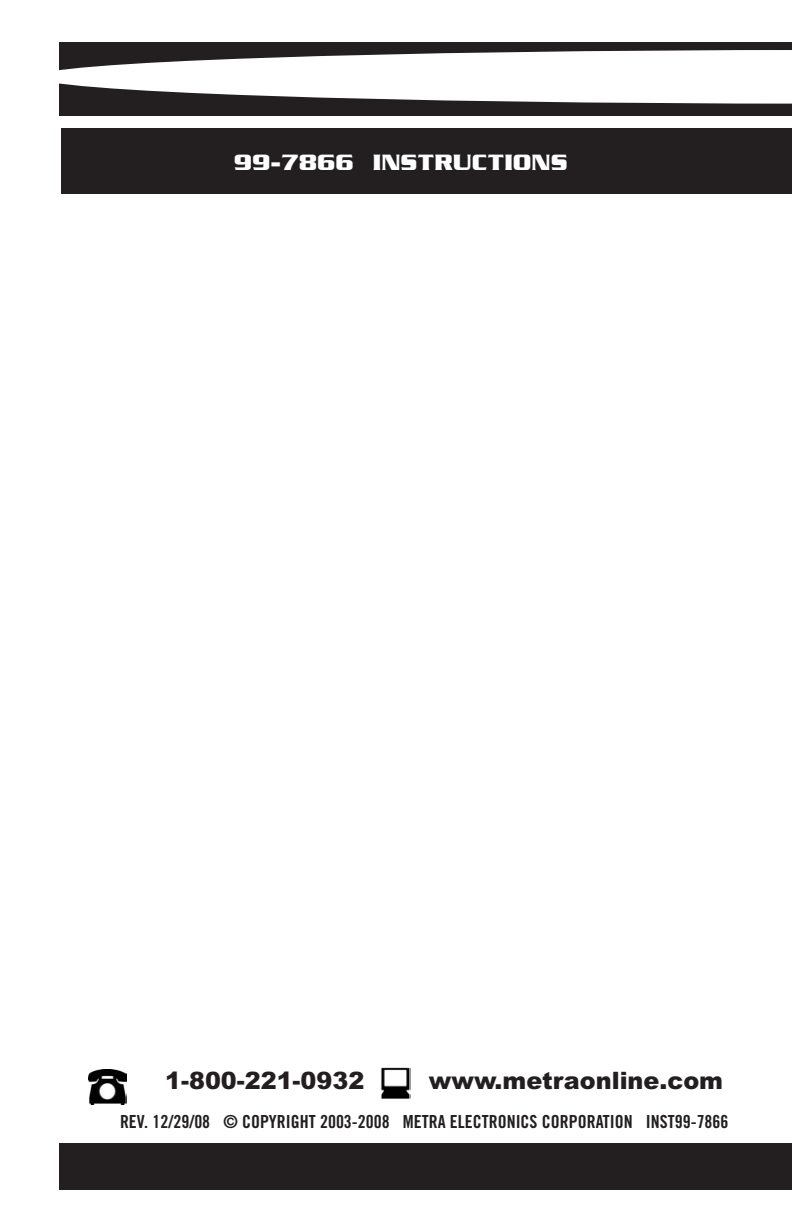
<style>
.page{position:relative;width:792px;height:1224px;background:#fff}
.page>*{position:absolute;margin:0;border:0;box-sizing:border-box;transform-origin:0 0}
.t1{font:900 24px "Arial";color:#231f20}
.t2{font:700 24px "Serpentine ICG";color:#fff}
.t3{font:18px "Trade Gothic Bold Cond Twenty";color:#231f20}
</style>
<div class="page">
<div style="left:61px;top:129px;width:731px;height:65px;background:#231f20"></div>
<div style="left:59px;top:42px;width:733px;height:74px;background:#231f20"></div>
<svg style="left:59px;top:50px;width:733px;height:54px;fill:#fff"></svg>
<div style="left:59px;top:1143px;width:733px;height:47px;background:#231f20"></div>
<img style="left:88px;top:1070px;width:39px;height:34px">
<img style="left:381px;top:1067px;width:30px;height:32px">
<h1 class="t2" style="left:234px;top:148px;width:335px">99-7866 INSTRUCTIONS</h1>
<h1 class="t1" style="left:165px;top:1067px;width:201px">1-800-221-0932</h1>
<p class="t3" style="left:120px;top:1115px;width:610px">REV. 12/29/08 © COPYRIGHT 2003-2008 METRA ELECTRONICS CORPORATION INST99-7866</p>
<h1 class="t1" style="left:429px;top:1067px;width:296px">www.metraonline.com</h1>
</div>
